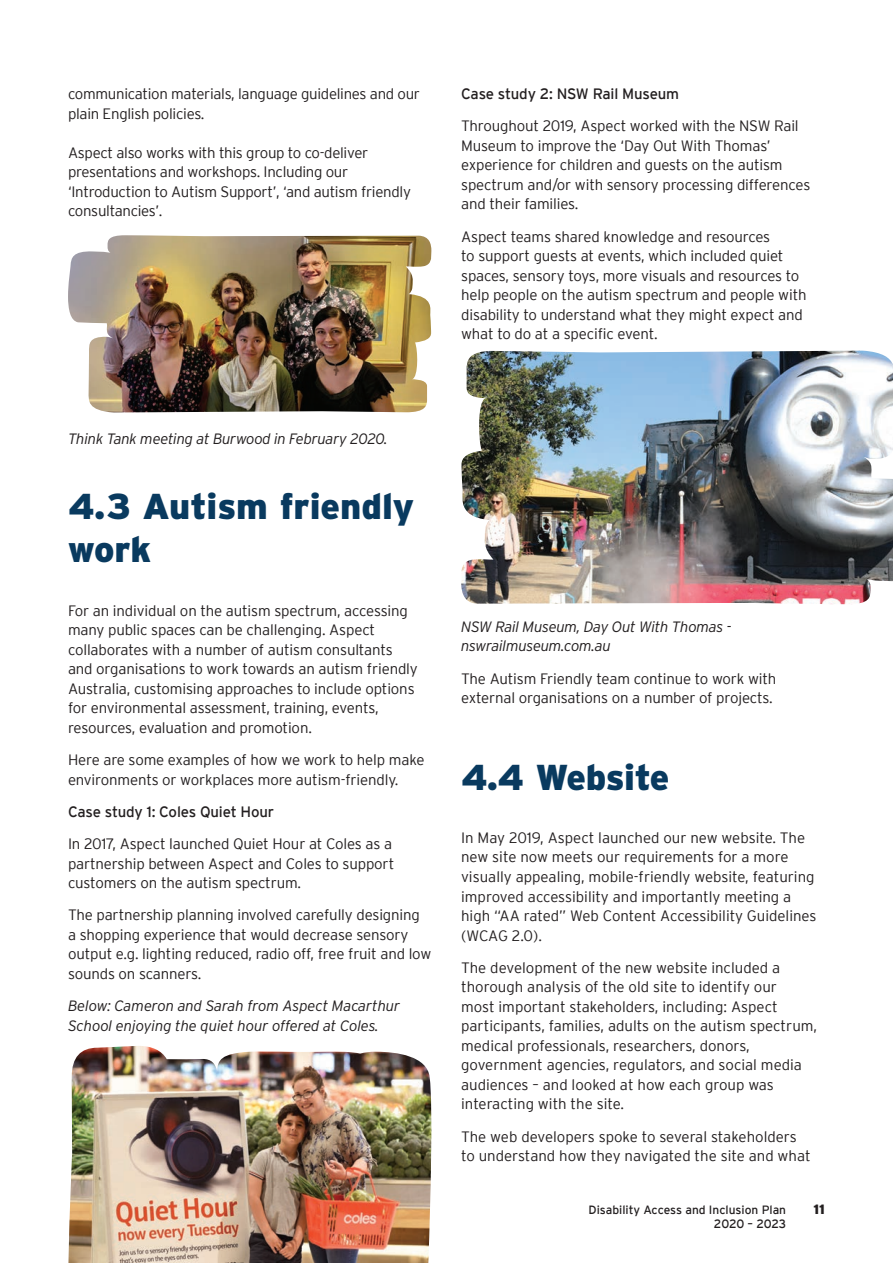
<style>
.page{position:relative;width:893px;height:1263px;background:#fff}
.page>*{position:absolute;margin:0;border:0;box-sizing:border-box;transform-origin:0 0}
.t1{font:900 36px/43.2px "Interstate";color:#093a5f}
.t2{font:300 15px/19.5px "Interstate";letter-spacing:-.01em;color:#231f20}
.t3{font:italic 300 15px/19.5px "Interstate";letter-spacing:-.02em;color:#231f20}
.t4{font:15px "Interstate";letter-spacing:-.01em;color:#231f20}
.t5{font:900 13.5px "Interstate";color:#231f20}
.t6{font:12px "Interstate";color:#231f20}
.t7{font:12px "Interstate";letter-spacing:-.02em;color:#231f20}
</style>
<div class="page">
<img style="left:68px;top:235px;width:363px;height:178px">
<img style="left:68px;top:1046px;width:364px;height:217px">
<img style="left:461px;top:350px;width:432px;height:254px">
<p class="t2" style="left:68px;top:84px;width:354px">communication materials, language guidelines and our plain English policies.</p>
<p class="t2" style="left:68px;top:143px;width:344px">Aspect also works with this group to co-deliver presentations and workshops. Including our ‘Introduction to Autism Support’, ‘and autism friendly consultancies’.</p>
<p class="t4" style="left:461px;top:86px;width:220px">Case study 2: NSW Rail Museum</p>
<p class="t2" style="left:461px;top:116px;width:351px">Throughout 2019, Aspect worked with the NSW Rail Museum to improve the ‘Day Out With Thomas’ experience for children and guests on the autism spectrum and/or with sensory processing differences and their families.</p>
<p class="t2" style="left:461px;top:227px;width:347px">Aspect teams shared knowledge and resources<br>to support guests at events, which included quiet spaces, sensory toys, more visuals and resources to help people on the autism spectrum and people with disability to understand what they might expect and what to do at a specific event.</p>
<p class="t3" style="left:68px;top:428px;width:321px">Think Tank meeting at Burwood in February 2020.</p>
<h1 class="t1" style="left:68px;top:484px;width:348px">4.3 Autism friendly work</h1>
<p class="t2" style="left:68px;top:601px;width:351px">For an individual on the autism spectrum, accessing many public spaces can be challenging. Aspect collaborates with a number of autism consultants and organisations to work towards an autism friendly Australia, customising approaches to include options for environmental assessment, training, events, resources, evaluation and promotion.</p>
<p class="t2" style="left:68px;top:750px;width:358px">Here are some examples of how we work to help make environments or workplaces more autism-friendly.</p>
<p class="t4" style="left:68px;top:803px;width:208px">Case study 1: Coles Quiet Hour</p>
<p class="t2" style="left:68px;top:834px;width:328px">In 2017, Aspect launched Quiet Hour at Coles as a partnership between Aspect and Coles to support customers on the autism spectrum.</p>
<p class="t2" style="left:68px;top:905px;width:365px">The partnership planning involved carefully designing a shopping experience that would decrease sensory output e.g. lighting reduced, radio off, free fruit and low sounds on scanners.</p>
<p class="t3" style="left:68px;top:996px;width:334px">Below: Cameron and Sarah from Aspect Macarthur<br>School enjoying the quiet hour offered at Coles.</p>
<p class="t3" style="left:461px;top:617px;width:272px">NSW Rail Museum, Day Out With Thomas - nswrailmuseum.com.au</p>
<p class="t2" style="left:461px;top:668px;width:317px">The Autism Friendly team continue to work with external organisations on a number of projects.</p>
<h1 class="t1" style="left:461px;top:755px;width:210px">4.4 Website</h1>
<p class="t2" style="left:461px;top:828px;width:357px">In May 2019, Aspect launched our new website. The new site now meets our requirements for a more visually appealing, mobile-friendly website, featuring improved accessibility and importantly meeting a high “AA rated” Web Content Accessibility Guidelines (WCAG 2.0).</p>
<p class="t2" style="left:461px;top:957px;width:357px">The development of the new website included a thorough analysis of the old site to identify our<br>most important stakeholders, including: Aspect participants, families, adults on the autism spectrum, medical professionals, researchers, donors, government agencies, regulators, and social media audiences – and looked at how each group was interacting with the site.</p>
<p class="t2" style="left:461px;top:1126px;width:351px">The web developers spoke to several stakeholders to understand how they navigated the site and what</p>
<p class="t6" style="left:589px;top:1203px;width:199px">Disability Access and Inclusion Plan</p>
<p class="t5" style="left:814px;top:1201px;width:13px">11</p>
<p class="t7" style="left:714px;top:1217px;width:74px">2020 – 2023</p>
</div>
